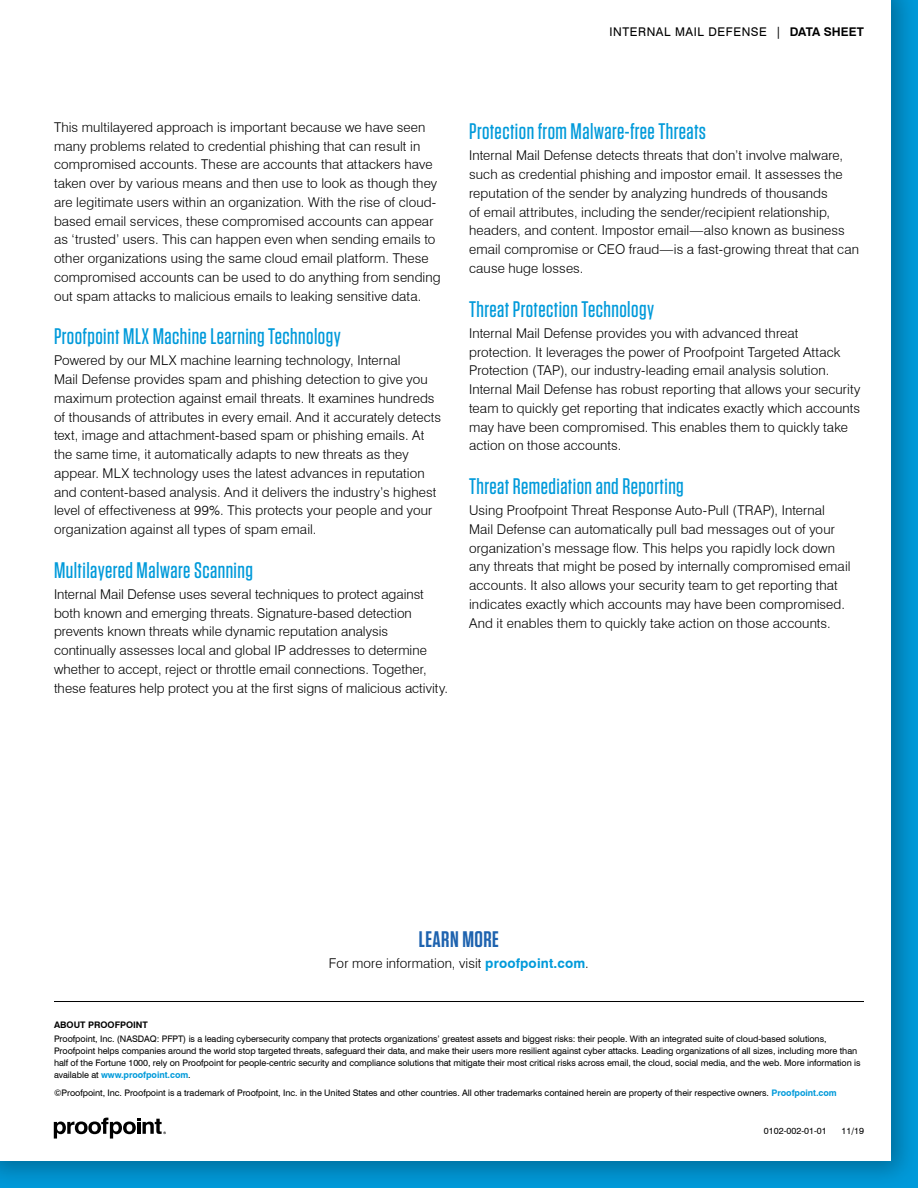
<style>
.page{position:relative;width:918px;height:1188px;background:#fff}
.page>*{position:absolute;margin:0;border:0;box-sizing:border-box;transform-origin:0 0}
.t1{font:500 22.5px "Tungsten";letter-spacing:.02em;color:#009ada}
.t2{font:600 22.5px "Tungsten";letter-spacing:.02em;color:#1e63af}
.t3{font:300 13.5px/18.8px "Swiss 721 BT";letter-spacing:.005em;color:#000}
.t4{font:12px "Swiss 721 BT";letter-spacing:.05em;color:#000}
.t5{font:9px/12px "Swiss 721 BT";letter-spacing:-.005em;color:#000}
.t6{font:700 9px "Swiss 721 BT";color:#000}
.s1{font-weight:700}
.s2{font-weight:700;color:#009ada}
</style>
<div class="page">
<div style="left:0;top:0;width:918px;height:1188px;background:#000;opacity:.3"></div>
<div style="left:0;top:0;width:891px;height:1161px;background:#fff"></div>
<hr style="left:54px;top:1001px;width:810px;height:1px;background:#000">
<svg style="left:54px;top:1118px;width:112px;height:21px"></svg>
<p class="t4" style="left:609px;top:25px;width:256px">INTERNAL MAIL DEFENSE | <span class="s1">DATA SHEET</span></p>
<p class="t3" style="left:54px;top:117px;width:388px">This multilayered approach is important because we have seen many problems related to credential phishing that can result in compromised accounts. These are accounts that attackers have taken over by various means and then use to look as though they are legitimate users within an organization. With the rise of cloud&shy;based email services, these compromised accounts can appear as ‘trusted’ users. This can happen even when sending emails to other organizations using the same cloud email platform. These compromised accounts can be used to do anything from sending out spam attacks to malicious emails to leaking sensitive data.</p>
<h1 class="t1" style="left:54px;top:325px;width:288px">Proofpoint MLX Machine Learning Technology</h1>
<p class="t3" style="left:54px;top:351px;width:389px">Powered by our MLX machine learning technology, Internal<br>Mail Defense provides spam and phishing detection to give you maximum protection against email threats. It examines hundreds of thousands of attributes in every email. And it accurately detects text, image and attachment-based spam or phishing emails. At the same time, it automatically adapts to new threats as they appear. MLX technology uses the latest advances in reputation and content-based analysis. And it delivers the industry’s highest level of effectiveness at 99%. This protects your people and your organization against all types of spam email.</p>
<h1 class="t1" style="left:54px;top:559px;width:200px">Multilayered Malware Scanning</h1>
<p class="t3" style="left:54px;top:585px;width:396px">Internal Mail Defense uses several techniques to protect against both known and emerging threats. Signature-based detection prevents known threats while dynamic reputation analysis continually assesses local and global IP addresses to determine whether to accept, reject or throttle email connections. Together, these features help protect you at the first signs of malicious activity.</p>
<h1 class="t1" style="left:469px;top:120px;width:238px">Protection from Malware-free Threats</h1>
<p class="t3" style="left:469px;top:146px;width:392px">Internal Mail Defense detects threats that don’t involve malware, such as credential phishing and impostor email. It assesses the reputation of the sender by analyzing hundreds of thousands<br>of email attributes, including the sender/recipient relationship, headers, and content. Impostor email—also known as business email compromise or CEO fraud—is a fast-growing threat that can cause huge losses.</p>
<h1 class="t1" style="left:469px;top:297px;width:186px">Threat Protection Technology</h1>
<p class="t3" style="left:469px;top:323px;width:393px">Internal Mail Defense provides you with advanced threat protection. It leverages the power of Proofpoint Targeted Attack Protection (TAP), our industry-leading email analysis solution.<br>Internal Mail Defense has robust reporting that allows your security team to quickly get reporting that indicates exactly which accounts may have been compromised. This enables them to quickly take action on those accounts.</p>
<h1 class="t1" style="left:469px;top:475px;width:216px">Threat Remediation and Reporting</h1>
<p class="t3" style="left:469px;top:501px;width:383px">Using Proofpoint Threat Response Auto-Pull (TRAP), Internal Mail Defense can automatically pull bad messages out of your organization’s message flow. This helps you rapidly lock down any threats that might be posed by internally compromised email accounts. It also allows your security team to get reporting that indicates exactly which accounts may have been compromised.<br>And it enables them to quickly take action on those accounts.</p>
<h1 class="t2" style="left:419px;top:927px;width:82px">LEARN MORE</h1>
<p class="t3" style="left:329px;top:954px;width:261px">For more information, visit <span class="s2">proofpoint.com</span>.</p>
<p class="t6" style="left:54px;top:1019px;width:95px">ABOUT PROOFPOINT</p>
<p class="t5" style="left:54px;top:1033px;width:808px">Proofpoint, Inc. (NASDAQ: PFPT) is a leading cybersecurity company that protects organizations’ greatest assets and biggest risks: their people. With an integrated suite of cloud-based solutions, Proofpoint helps companies around the world stop targeted threats, safeguard their data, and make their users more resilient against cyber attacks. Leading organizations of all sizes, including more than half of the Fortune 1000, rely on Proofpoint for people-centric security and compliance solutions that mitigate their most critical risks across email, the cloud, social media, and the web. More information is available at <span class="s2">www.proofpoint.com</span>.</p>
<p class="t5" style="left:54px;top:1086px;width:784px">©Proofpoint, Inc. Proofpoint is a trademark of Proofpoint, Inc. in the United States and other countries. All other trademarks contained herein are property of their respective owners. <span class="s2">Proofpoint.com</span></p>
<p class="t5" style="left:764px;top:1125px;width:64px">0102-002-01-01</p>
<p class="t5" style="left:842px;top:1125px;width:24px">11/19</p>
</div>
